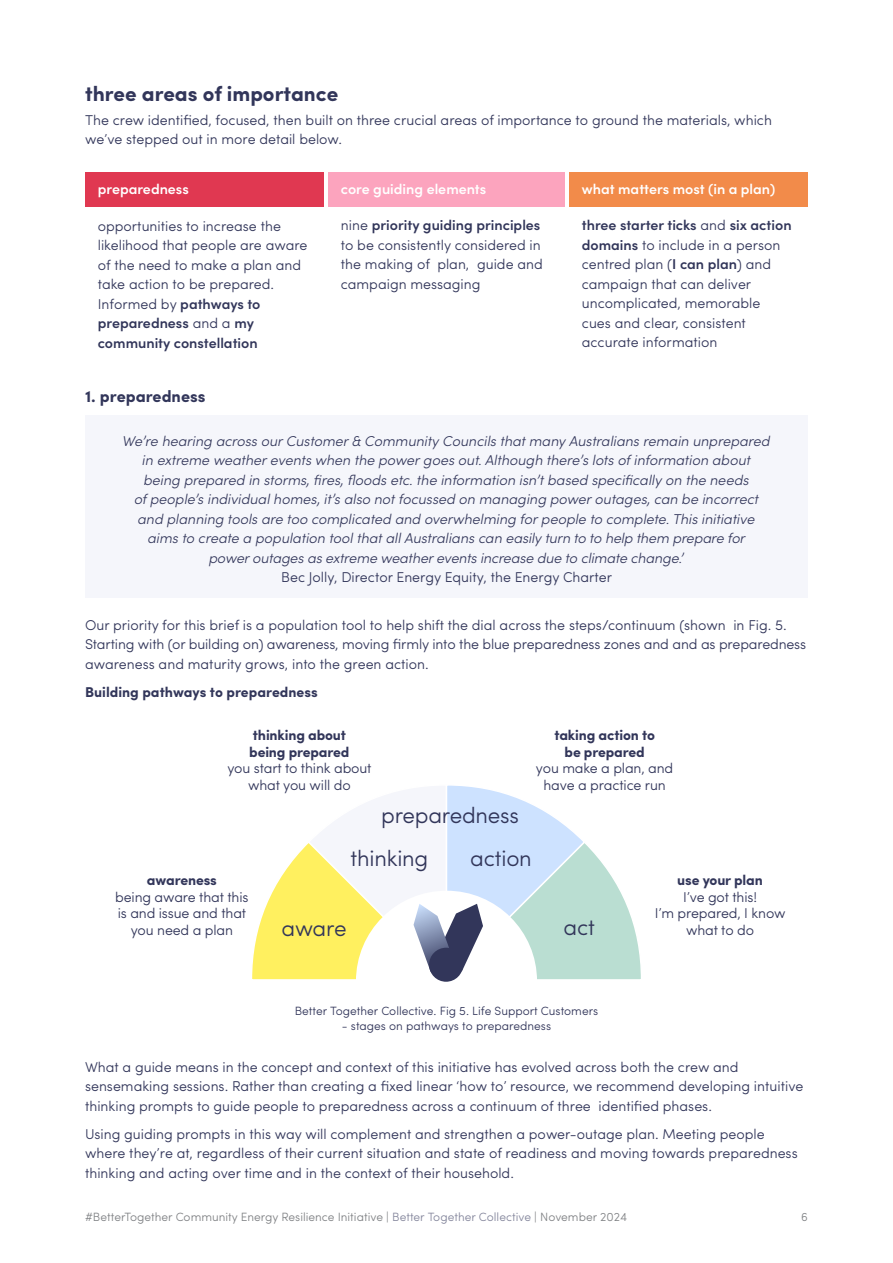
<style>
.page{position:relative;width:893px;height:1263px;background:#fff}
.page>*{position:absolute;margin:0;border:0;box-sizing:border-box;transform-origin:0 0}
.t1{font:300 22.5px "Sofia Pro";letter-spacing:-.01em;color:#32365a}
.t2{font:700 21px "Sofia Pro";color:#32365a}
.t3{font:700 16.5px "Sofia Pro";color:#32365a}
.t4{font:300 14.25px/19.5px "Sofia Pro";color:#32365a}
.t5{font:italic 300 14.25px/19.5px "Sofia Pro";color:#32365a;text-align:center}
.t6{font:700 14.25px/16.5px "Sofia Pro";letter-spacing:-.01em;color:#32365a}
.t7{font:600 14.25px "Sofia Pro";color:#fff}
.t8{font:300 12px "Sofia Pro";color:#808285}
.t9{font:300 12px "Sofia Pro";color:#32365a}
.s1{font-weight:600}
.s2{color:#84869c}
</style>
<div class="page">
<div style="left:85px;top:415px;width:723px;height:183px;background:#f5f6fb"></div>
<div style="left:85px;top:172px;width:239px;height:34px;background:#e03851"></div>
<div style="left:328px;top:172px;width:237px;height:34px;background:#fca4be"></div>
<div style="left:569px;top:172px;width:239px;height:34px;background:#f28b4a"></div>
<svg style="left:252px;top:785px;width:389px;height:197px"></svg>
<div style="left:429px;top:948px;width:34px;height:34px;background:#32365a;border-radius:50%"></div>
<h2 class="t2" style="left:85px;top:77px;width:255px">three areas of importance</h2>
<p class="t4" style="left:85px;top:109px;width:688px">The crew identified, focused, then built on three crucial areas of importance to ground the materials, which we’ve stepped out in more detail below.</p>
<p class="t7" style="left:98px;top:179px;width:93px">preparedness</p>
<p class="t4" style="left:98px;top:215px;width:211px">opportunities to increase the likelihood that people are aware of the need to make a plan and take action to be prepared.<br>Informed by <span class="s1">pathways to preparedness</span> and a <span class="s1">my community constellation</span></p>
<p class="t7" style="left:341px;top:178px;width:147px">core guiding elements</p>
<p class="t4" style="left:341px;top:215px;width:203px">nine <span class="s1">priority guiding principles </span>to be consistently considered in the making of plan, guide and campaign messaging</p>
<p class="t7" style="left:582px;top:178px;width:195px">what matters most (in a plan)</p>
<p class="t4" style="left:582px;top:215px;width:211px"><span class="s1">three starter ticks</span> and <span class="s1">six action domains</span> to include in a person centred plan (<span class="s1">I can plan</span>) and campaign that can deliver uncomplicated, memorable cues and clear, consistent accurate information</p>
<p class="t3" style="left:85px;top:384px;width:122px">1. preparedness</p>
<p class="t5" style="left:123px;top:430px;width:649px">We’re hearing across our Customer &amp; Community Councils that many Australians remain unprepared in extreme weather events when the power goes out. Although there’s lots of information about being prepared in storms, fires, floods etc. the information isn’t based specifically on the needs<br>of people’s individual homes, it’s also not focussed on managing power outages, can be incorrect and planning tools are too complicated and overwhelming for people to complete. This initiative aims to create a population tool that all Australians can easily turn to to help them prepare for<br>power outages as extreme weather events increase due to climate change.’</p>
<p class="t4" style="left:281px;top:566px;width:332px">Bec Jolly, Director Energy Equity, the Energy Charter</p>
<p class="t4" style="left:85px;top:614px;width:723px">Our priority for this brief is a population tool to help shift the dial across the steps/continuum (shown in Fig. 5.<br>Starting with (or building on) awareness, moving firmly into the blue preparedness zones and and as preparedness awareness and maturity grows, into the green action.</p>
<p class="t6" style="left:85px;top:682px;width:234px">Building pathways to preparedness</p>
<p class="t6" style="left:249px;top:726px;width:102px">thinking about being prepared</p>
<p class="t4" style="left:227px;top:759px;width:146px;line-height:16.5px;text-align:center">you start to think about what you will do</p>
<h1 class="t1" style="left:381px;top:799px;width:139px">preparedness</h1>
<p class="t6" style="left:554px;top:726px;width:102px;text-align:center">taking action to be prepared</p>
<p class="t4" style="left:536px;top:759px;width:139px;line-height:16.5px;text-align:center">you make a plan, and have a practice run</p>
<p class="t6" style="left:147px;top:871px;width:71px">awareness</p>
<p class="t4" style="left:115px;top:887px;width:135px;line-height:16.5px;text-align:center">being aware that this is and issue and that you need a plan</p>
<h1 class="t1" style="left:351px;top:841px;width:79px">thinking</h1>
<h1 class="t1" style="left:470px;top:841px;width:63px">action</h1>
<p class="t6" style="left:677px;top:871px;width:87px">use your plan</p>
<p class="t4" style="left:655px;top:887px;width:132px;line-height:16.5px;text-align:center">I’ve got this!<br>I’m prepared, I know</p>
<h1 class="t1" style="left:564px;top:911px;width:33px">act</h1>
<h1 class="t1" style="left:281px;top:911px;width:67px">aware</h1>
<p class="t4" style="left:686px;top:919px;width:69px">what to do</p>
<p class="t9" style="left:295px;top:1002px;width:305px">Better Together Collective. Fig 5. Life Support Customers</p>
<p class="t9" style="left:342px;top:1017px;width:211px">- stages on pathways to preparedness</p>
<p class="t4" style="left:85px;top:1056px;width:720px">What a guide means in the concept and context of this initiative has evolved across both the crew and sensemaking sessions. Rather than creating a fixed linear ‘how to’ resource, we recommend developing intuitive thinking prompts to guide people to preparedness across a continuum of three identified phases.</p>
<p class="t4" style="left:85px;top:1123px;width:714px">Using guiding prompts in this way will complement and strengthen a power-outage plan. Meeting people where they’re at, regardless of their current situation and state of readiness and moving towards preparedness thinking and acting over time and in the context of their household.</p>
<p class="t8" style="left:85px;top:1208px;width:544px">#BetterTogether Community Energy Resilience Initiative | <span class="s2">Better Together Collective</span> | November 2024</p>
<p class="t8" style="left:801px;top:1208px;width:8px">6</p>
</div>
